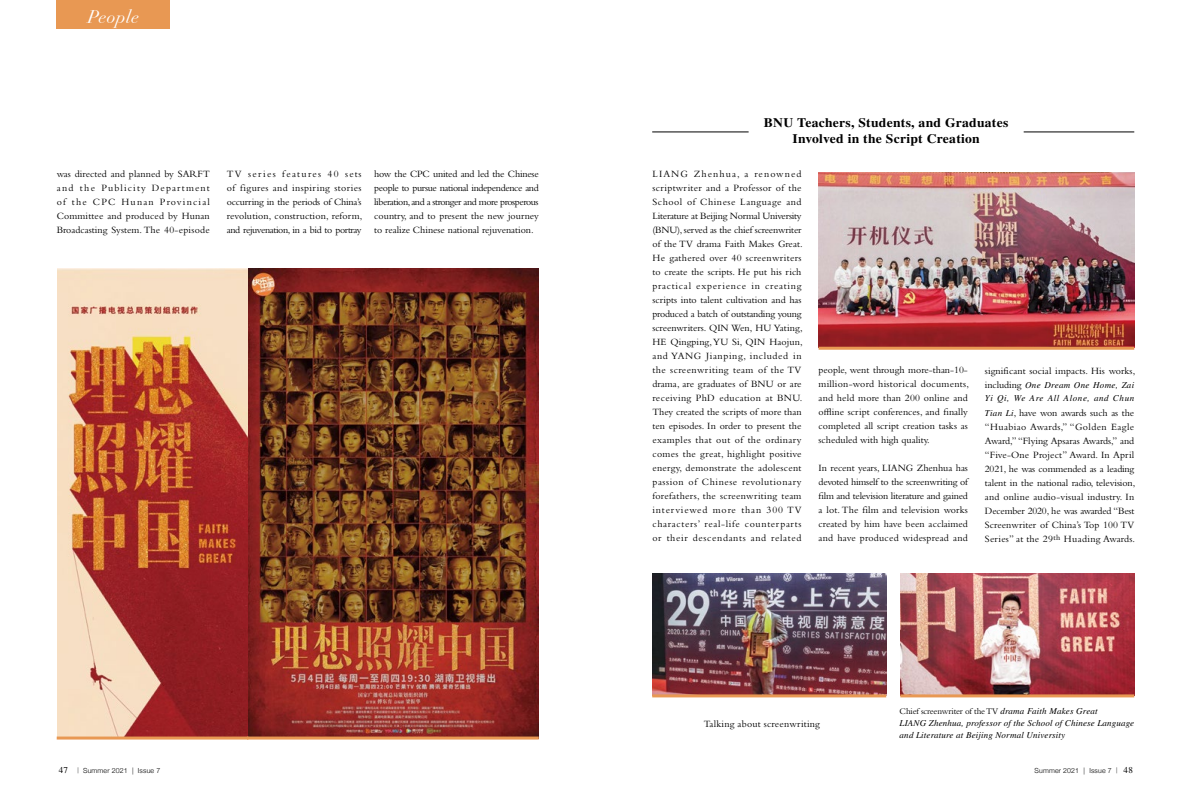
<style>
.page{position:relative;width:1191px;height:808px;background:#fff}
.page>*{position:absolute;margin:0;border:0;box-sizing:border-box;transform-origin:0 0}
.t1{font:italic 18px "Linotype Didot Oldstyle Figures";letter-spacing:.02em;color:#fff}
.t2{font:700 13px/16px "STIX General";letter-spacing:.02em;color:#000;text-align:center;scale:1.05 1}
.t3{font:10px/14px "Bembo Std";letter-spacing:.005em;color:#000;text-align:justify}
.t4{font:italic 9px/13.5px "STIX General";letter-spacing:.02em;color:#000}
.t5{font:9px "Bembo Std";letter-spacing:-.02em;color:#000}
.t6{font:300 7px "Helvetica Neue";letter-spacing:.02em;color:#000}
.s1{font-family:"Bembo Std";font-style:normal;font-size:10px}
.s2{font-family:"STIX General";font-style:italic;font-size:9px}
.s3{font-family:"STIX General";font-style:italic}
.s4{font-family:"STIX General";font-weight:400;font-size:9px}
.s5{font-size:6px}
</style>
<div class="page">
<img style="left:57px;top:269px;width:482px;height:467px">
<div style="left:57px;top:0;width:113px;height:28px;background:#e89853"></div>
<img style="left:818px;top:172px;width:316px;height:175px">
<img style="left:652px;top:574px;width:234px;height:120px">
<img style="left:900px;top:574px;width:234px;height:120px">
<hr style="left:652px;top:132px;width:96px;height:1px;background:#000">
<hr style="left:1023px;top:132px;width:111px;height:1px;background:#000">
<hr style="left:57px;top:736px;width:191px;height:3px;background:#e89853">
<hr style="left:247px;top:736px;width:292px;height:3px;background:#e89853">
<hr style="left:818px;top:347px;width:316px;height:3px;background:#e89853">
<hr style="left:900px;top:694px;width:234px;height:3px;background:#e89853">
<hr style="left:652px;top:694px;width:234px;height:3px;background:#e89853">
<h1 class="t1" style="left:88px;top:6px;width:53px">People</h1>
<p class="t3" style="left:57px;top:167px;width:155px">was directed and planned by SARFT and the Publicity Department of the CPC Hunan Provincial Committee and produced by Hunan Broadcasting System. The 40-episode</p>
<p class="t3" style="left:227px;top:167px;width:137px">TV series features 40 sets of figures and inspiring stories occurring in the periods of China’s revolution, construction, reform, and rejuvenation, in a bid to portray</p>
<p class="t3" style="left:374px;top:167px;width:166px">how the CPC united and led the Chinese people to pursue national independence and liberation, and a stronger and more prosperous country, and to present the new journey to realize Chinese national rejuvenation.</p>
<h2 class="t2" style="left:764px;top:115px;width:234px">BNU Teachers, Students, and Graduates<br>Involved in the Script Creation</h2>
<p class="t3" style="left:652px;top:167px;width:152px">LIANG Zhenhua, a renowned scriptwriter and a Professor of the School of Chinese Language and Literature at Beijing Normal University (BNU), served as the chief screenwriter of the TV drama Faith Makes Great.<br>He gathered over 40 screenwriters to create the scripts. He put his rich practical experience in creating scripts into talent cultivation and has produced a batch of outstanding young screenwriters. QIN Wen, HU Yating, HE Qingping, YU Si, QIN Haojun, and YANG Jianping, included in the screenwriting team of the TV drama, are graduates of BNU or are receiving PhD education at BNU.<br>They created the scripts of more than ten episodes. In order to present the examples that out of the ordinary comes the great, highlight positive energy, demonstrate the adolescent passion of Chinese revolutionary forefathers, the screenwriting team interviewed more than 300 TV characters’ real-life counterparts or their descendants and related</p>
<p class="t3" style="left:818px;top:362px;width:152px">people, went through more-than-10- million-word historical documents, and held more than 200 online and offline script conferences, and finally completed all script creation tasks as scheduled with high quality.</p>
<p class="t3" style="left:818px;top:460px;width:151px">In recent years, LIANG Zhenhua has devoted himself to the screenwriting of film and television literature and gained a lot. The film and television works created by him have been acclaimed and have produced widespread and</p>
<p class="t3" style="left:985px;top:364px;width:152px">significant social impacts. His works,</p>
<p class="t4" style="left:985px;top:378px;width:151px"><span class="s1">including</span> One Dream One Home, Zai<br>Yi Qi, We Are All Alone, and Chun</p>
<p class="t3" style="left:985px;top:406px;width:152px"><span class="s2">Tian Li</span>, have won awards such as the “Huabiao Awards,” “Golden Eagle Award,” “Flying Apsaras Awards,” and “Five-One Project” Award. In April 2021, he was commended as a leading talent in the national radio, television, and online audio-visual industry. In December 2020, he was awarded “Best Screenwriter of China’s Top 100 TV Series” at the 29<sup>th</sup> Huading Awards.</p>
<p class="t3" style="left:703px;top:716px;width:118px">Talking about screenwriting</p>
<p class="t5" style="left:899px;top:706px;width:200px">Chief screenwriter of the TV <span class="s3">drama Faith Makes Great</span></p>
<p class="t4" style="left:899px;top:717px;width:236px;line-height:12px">LIANG Zhenhua, professor of the School of Chinese Language and Literature at Beijing Normal University</p>
<p class="t6" style="left:59px;top:765px;width:103px"><span class="s4">47</span> <span class="s5">|</span> Summer 2021 | Issue 7</p>
<p class="t6" style="left:1034px;top:765px;width:100px">Summer 2021 | Issue 7 <span class="s5">|</span> <span class="s4">48</span></p>
</div>
